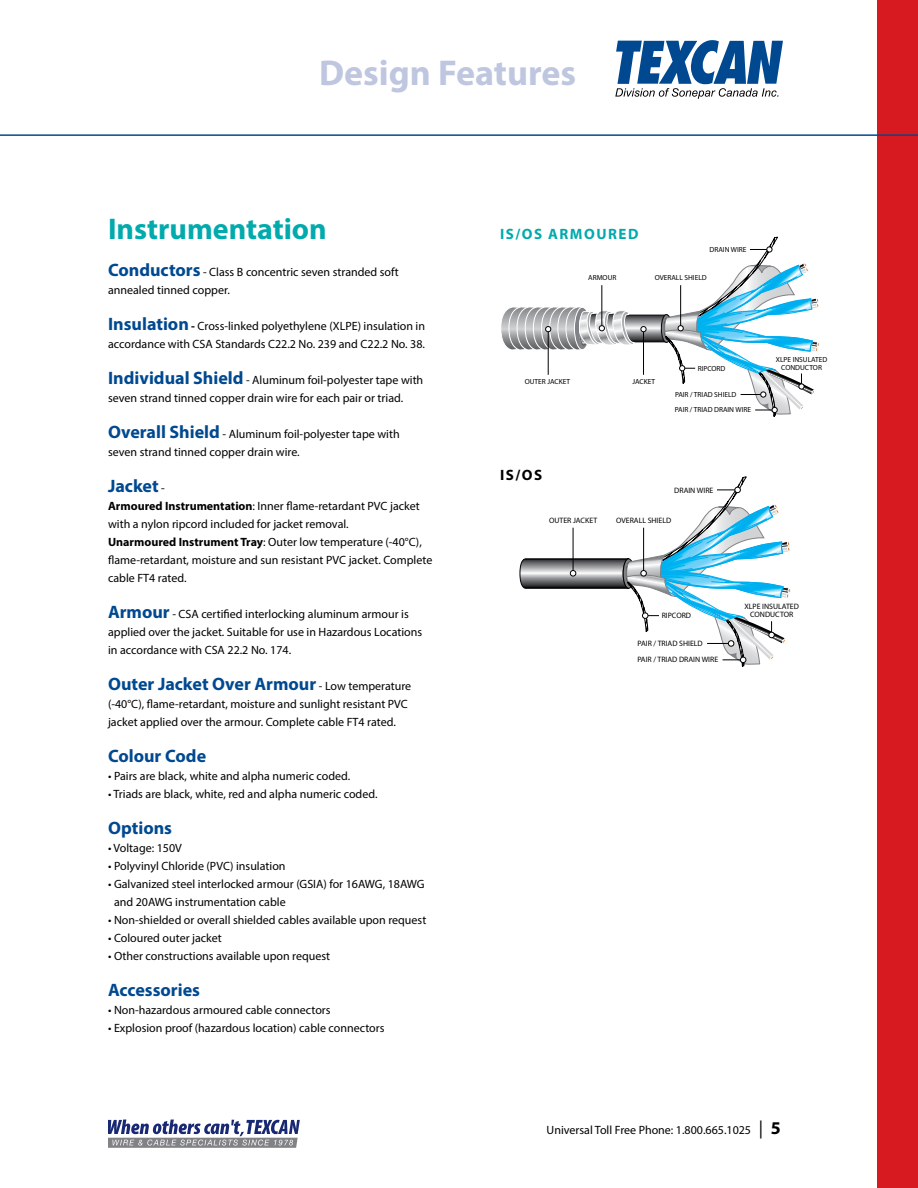
<style>
.page{position:relative;width:918px;height:1188px;background:#fff}
.page>*{position:absolute;margin:0;border:0;box-sizing:border-box;transform-origin:0 0}
.t1{font:700 36px "Myriad Pro";color:#bfc6e0}
.t2{font:700 30px "Myriad Pro";color:#00aaad}
.t3{font:700 18px "Myriad Pro";color:#004990}
.t4{font:700 15px "Myriad Pro";letter-spacing:.1em;color:#00aaad}
.t5{font:700 15px "Myriad Pro";color:#000}
.t6{font:12px/18px "Myriad Pro";color:#000}
.t7{font:7.8px/8.6px "Myriad MM";color:#000;text-align:center}
.t8{font:7.35px/8.1px "Myriad MM";color:#000;text-align:center}
.s1{font-weight:700;font-size:18px;color:#004990}
.s2{font-weight:700}
.s3{font-weight:400;font-size:12px;color:#000}
.s4{font-size:18px}
.s5{font-weight:700;font-size:18px}
</style>
<div class="page">
<div style="left:878px;top:0;width:40px;height:1188px;background:#d71920"></div>
<hr style="left:0;top:134px;width:918px;height:2px;background:#004990">
<svg style="left:108px;top:1120px;width:192px;height:28px"></svg>
<svg style="left:615px;top:40px;width:168px;height:59px"></svg>
<svg style="left:501px;top:237px;width:318px;height:180px"></svg>
<svg style="left:520px;top:477px;width:271px;height:190px"></svg>
<h1 class="t1" style="left:319px;top:50px;width:258px">Design Features</h1>
<h2 class="t2" style="left:108px;top:209px;width:220px">Instrumentation</h2>
<p class="t4" style="left:500px;top:224px;width:140px">IS/OS ARMOURED</p>
<p class="t8" style="left:710px;top:246px;width:38px">DRAIN WIRE</p>
<p class="t6" style="left:108px;top:263px;width:292px"><span class="s1">Conductors</span> - Class B concentric seven stranded soft annealed tinned copper.</p>
<p class="t6" style="left:108px;top:317px;width:319px"><span class="s1">Insulation</span> <span class="s2">-</span> Cross-linked polyethylene (XLPE) insulation in accordance with CSA Standards C22.2 No. 239 and C22.2 No. 38.</p>
<p class="t6" style="left:108px;top:371px;width:317px"><span class="s1">Individual Shield</span> - Aluminum foil-polyester tape with seven strand tinned copper drain wire for each pair or triad.</p>
<p class="t6" style="left:108px;top:425px;width:293px"><span class="s1">Overall Shield</span> - Aluminum foil-polyester tape with seven strand tinned copper drain wire.</p>
<h3 class="t3" style="left:108px;top:475px;width:58px">Jacket <span class="s3">-</span></h3>
<p class="t6" style="left:108px;top:497px;width:326px"><span class="s2">Armoured Instrumentation</span>: Inner flame-retardant PVC jacket with a nylon ripcord included for jacket removal.<br><span class="s2">Unarmoured Instrument Tray</span>: Outer low temperature (-40°C), flame-retardant, moisture and sun resistant PVC jacket. Complete cable FT4 rated.</p>
<p class="t6" style="left:108px;top:605px;width:316px"><span class="s1">Armour</span> - CSA certified interlocking aluminum armour is applied over the jacket. Suitable for use in Hazardous Locations in accordance with CSA 22.2 No. 174.</p>
<h3 class="t3" style="left:108px;top:673px;width:305px">Outer Jacket Over Armour <span class="s3">- Low temperature</span></h3>
<p class="t6" style="left:108px;top:695px;width:301px">(-40°C), flame-retardant, moisture and sunlight resistant PVC jacket applied over the armour. Complete cable FT4 rated.</p>
<h3 class="t3" style="left:108px;top:745px;width:100px">Colour Code</h3>
<p class="t6" style="left:108px;top:767px;width:244px">• Pairs are black, white and alpha numeric coded.</p>
<p class="t6" style="left:108px;top:785px;width:271px">• Triads are black, white, red and alpha numeric coded.</p>
<h3 class="t3" style="left:108px;top:817px;width:66px">Options</h3>
<p class="t6" style="left:108px;top:839px;width:75px">• Voltage: 150V</p>
<p class="t6" style="left:108px;top:857px;width:179px">• Polyvinyl Chloride (PVC) insulation</p>
<p class="t6" style="left:114px;top:875px;width:312px;text-indent:-6px">• Galvanized steel interlocked armour (GSIA) for 16AWG, 18AWG and 20AWG instrumentation cable</p>
<p class="t6" style="left:108px;top:911px;width:320px">• Non-shielded or overall shielded cables available upon request</p>
<p class="t6" style="left:108px;top:929px;width:115px">• Coloured outer jacket</p>
<p class="t6" style="left:108px;top:947px;width:224px">• Other constructions available upon request</p>
<h3 class="t3" style="left:108px;top:979px;width:93px">Accessories</h3>
<p class="t6" style="left:108px;top:1001px;width:224px">• Non-hazardous armoured cable connectors</p>
<p class="t6" style="left:108px;top:1019px;width:278px">• Explosion proof (hazardous location) cable connectors</p>
<p class="t8" style="left:588px;top:274px;width:30px">ARMOUR</p>
<p class="t8" style="left:655px;top:274px;width:54px">OVERALL SHIELD</p>
<p class="t8" style="left:525px;top:378px;width:47px">OUTER JACKET</p>
<p class="t5" style="left:500px;top:465px;width:44px">IS/OS</p>
<p class="t8" style="left:632px;top:378px;width:24px">JACKET</p>
<p class="t8" style="left:698px;top:364px;width:29px">RIPCORD</p>
<p class="t8" style="left:776px;top:355px;width:53px">XLPE INSULATED<br>CONDUCTOR</p>
<p class="t8" style="left:675px;top:406px;width:78px">PAIR / TRIAD DRAIN WIRE</p>
<p class="t8" style="left:675px;top:390px;width:63px">PAIR / TRIAD SHIELD</p>
<p class="t7" style="left:674px;top:486px;width:41px">DRAIN WIRE</p>
<p class="t7" style="left:549px;top:516px;width:50px">OUTER JACKET</p>
<p class="t7" style="left:616px;top:516px;width:57px">OVERALL SHIELD</p>
<p class="t7" style="left:662px;top:611px;width:31px">RIPCORD</p>
<p class="t7" style="left:744px;top:602px;width:56px">XLPE INSULATED<br>CONDUCTOR</p>
<p class="t7" style="left:637px;top:655px;width:82px">PAIR / TRIAD DRAIN WIRE</p>
<p class="t7" style="left:638px;top:639px;width:67px">PAIR / TRIAD SHIELD</p>
<p class="t6" style="left:547px;top:1121px;width:236px">Universal Toll Free Phone: 1.800.665.1025 <span class="s4">|</span> <span class="s5">5</span></p>
</div>
